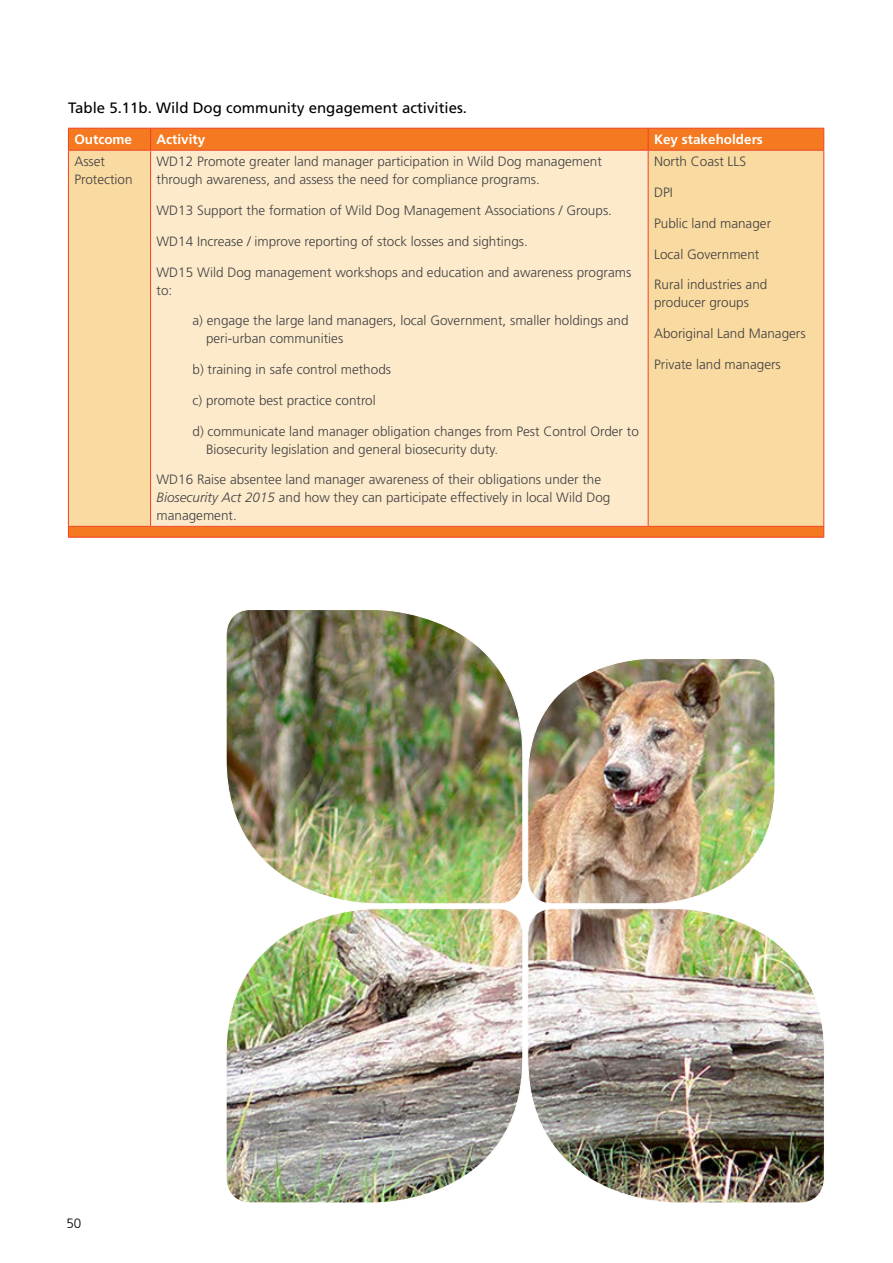
<style>
.page{position:relative;width:893px;height:1263px;background:#fff}
.page>*{position:absolute;margin:0;border:0;box-sizing:border-box;transform-origin:0 0}
.table_caption{font:15px "Frutiger LT Std";color:#000}
.table_text{font:300 13.5px/18px "Frutiger LT Std";color:#414042}
.table_heading{font:700 13.5px "Frutiger LT Std";color:#fff}
.t1{font:300 13.5px "Frutiger LT Std";color:#000}
.s1{font-style:italic}
</style>
<div class="page">
<div style="left:69px;top:129px;width:754px;height:408px;background:#f47920"></div>
<div style="left:69px;top:151px;width:754px;height:375px;background:#f9daa0"></div>
<div style="left:151px;top:150px;width:497px;height:376px;background:#fceacb"></div>
<hr style="left:68px;top:128px;width:83px;height:1px;background:#ef4123">
<svg style="left:68px;top:129px;width:1px;height:21px"></svg>
<hr style="left:151px;top:128px;width:497px;height:1px;background:#ef4123">
<svg style="left:150px;top:129px;width:1px;height:21px"></svg>
<hr style="left:648px;top:128px;width:176px;height:1px;background:#ef4123">
<svg style="left:648px;top:129px;width:1px;height:21px"></svg>
<svg style="left:823px;top:129px;width:1px;height:21px"></svg>
<hr style="left:68px;top:150px;width:83px;height:1px;background:#ef4123">
<hr style="left:68px;top:151px;width:1px;height:375px;background:#ef4123">
<hr style="left:151px;top:150px;width:497px;height:1px;background:#ef4123">
<hr style="left:150px;top:151px;width:1px;height:375px;background:#ef4123">
<hr style="left:648px;top:150px;width:176px;height:1px;background:#ef4123">
<hr style="left:648px;top:151px;width:1px;height:375px;background:#ef4123">
<hr style="left:823px;top:151px;width:1px;height:375px;background:#ef4123">
<hr style="left:68px;top:526px;width:83px;height:1px;background:#ef4123">
<hr style="left:151px;top:526px;width:497px;height:1px;background:#ef4123">
<hr style="left:648px;top:526px;width:176px;height:1px;background:#ef4123">
<hr style="left:68px;top:537px;width:83px;height:1px;background:#ef4123">
<hr style="left:151px;top:537px;width:497px;height:1px;background:#ef4123">
<hr style="left:648px;top:537px;width:176px;height:1px;background:#ef4123">
<img style="left:226px;top:609px;width:599px;height:594px">
<p class="table_caption" style="left:68px;top:99px;width:400px">Table 5.11b. Wild Dog community engagement activities.</p>
<p class="table_heading" style="left:74px;top:132px;width:59px">Outcome</p>
<p class="table_heading" style="left:157px;top:132px;width:50px">Activity</p>
<p class="table_heading" style="left:654px;top:132px;width:110px">Key stakeholders</p>
<p class="table_text" style="left:74px;top:153px;width:60px">Asset<br>Protection</p>
<p class="table_text" style="left:157px;top:153px;width:447px">WD12 Promote greater land manager participation in Wild Dog management through awareness, and assess the need for compliance programs.</p>
<p class="table_text" style="left:157px;top:202px;width:457px">WD13 Support the formation of Wild Dog Management Associations / Groups.</p>
<p class="table_text" style="left:157px;top:232px;width:373px">WD14 Increase / improve reporting of stock losses and sightings.</p>
<p class="table_text" style="left:157px;top:263px;width:476px">WD15 Wild Dog management workshops and education and awareness programs to:</p>
<p class="table_text" style="left:206px;top:312px;width:424px;text-indent:-14px">a) engage the large land managers, local Government, smaller holdings and peri-urban communities</p>
<p class="table_text" style="left:193px;top:361px;width:200px">b) training in safe control methods</p>
<p class="table_text" style="left:193px;top:391px;width:185px">c) promote best practice control</p>
<p class="table_text" style="left:206px;top:422px;width:434px;text-indent:-14px">d) communicate land manager obligation changes from Pest Control Order to<br>Biosecurity legislation and general biosecurity duty.</p>
<p class="table_text" style="left:157px;top:471px;width:455px">WD16 Raise absentee land manager awareness of their obligations under the<br><span class="s1">Biosecurity Act 2015</span> and how they can participate effectively in local Wild Dog management.</p>
<p class="table_text" style="left:654px;top:153px;width:94px">North Coast LLS</p>
<p class="table_text" style="left:654px;top:184px;width:20px">DPI</p>
<p class="table_text" style="left:654px;top:214px;width:119px">Public land manager</p>
<p class="table_text" style="left:654px;top:245px;width:107px">Local Government</p>
<p class="table_text" style="left:654px;top:276px;width:115px">Rural industries and producer groups</p>
<p class="table_text" style="left:654px;top:325px;width:153px">Aboriginal Land Managers</p>
<p class="table_text" style="left:654px;top:355px;width:128px">Private land managers</p>
<p class="t1" style="left:66px;top:1216px;width:17px">50</p>
</div>
